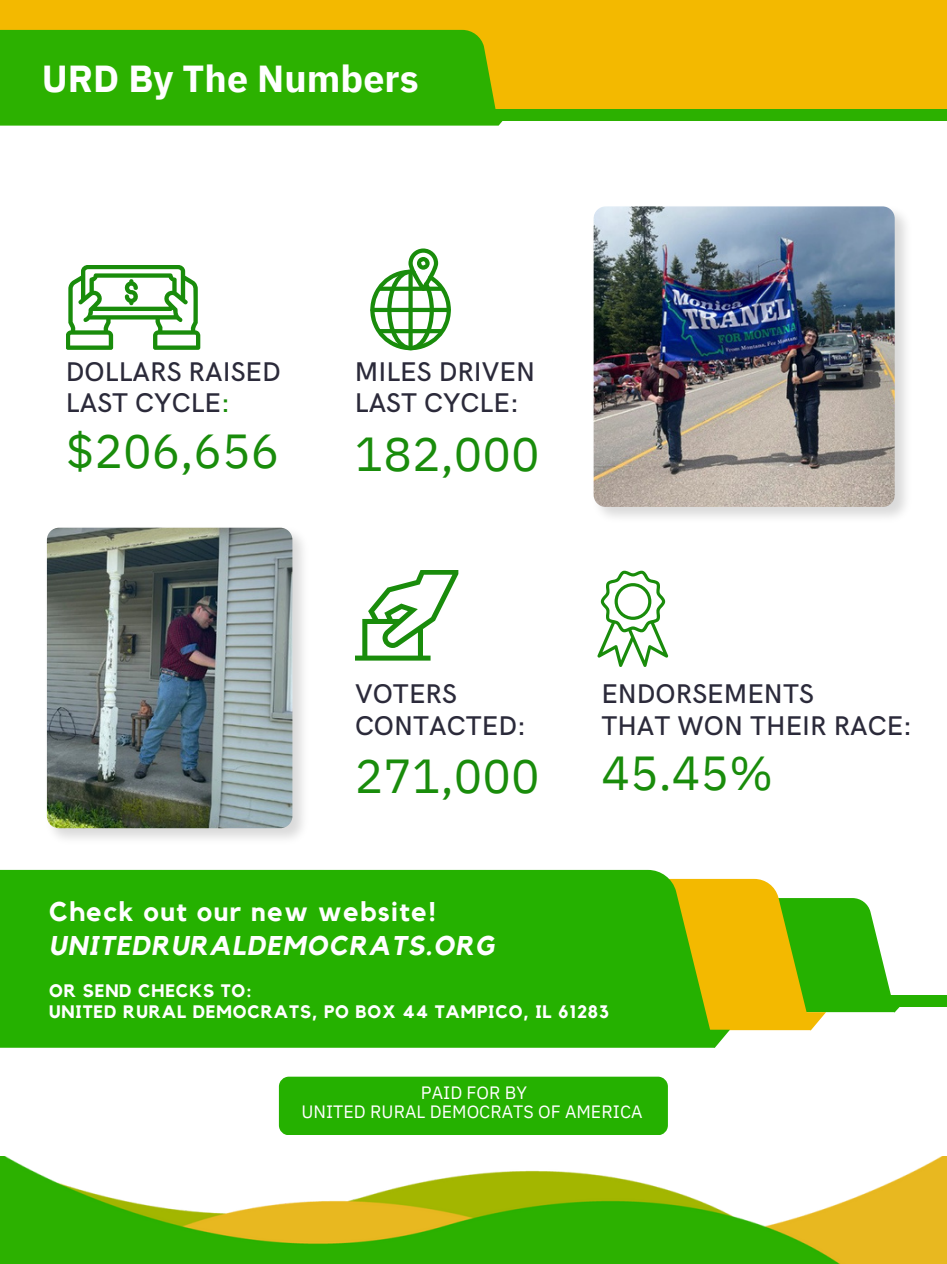
<style>
.page{position:relative;width:947px;height:1264px;background:#fff}
.page>*{position:absolute;margin:0;border:0;box-sizing:border-box;transform-origin:0 0}
.t1{font:47.55px "IBM Plex Sans";color:#198c0b}
.t2{font:700 37.5px "IBM Plex Sans";color:#fff}
.t3{font:500 27.15px/31.5px "HK Grotesk";color:#2b2a3a}
.t4{font:italic 700 27px "Kollektif";letter-spacing:.045em;color:#fff}
.t5{font:700 27px "Kollektif";letter-spacing:.05em;color:#fff}
.t6{font:700 18px "Kollektif";letter-spacing:.045em;color:#fff}
.t7{font:17.85px "IBM Plex Sans";color:#fff}
.s1{color:#198c0b}
</style>
<div class="page">
<img style="left:599px;top:206px;width:307px;height:311px">
<img style="left:593px;top:206px;width:301px;height:301px;border-radius:12px">
<img style="left:46px;top:530px;width:257px;height:309px">
<img style="left:47px;top:527px;width:245px;height:301px;border-radius:12px">
<svg style="left:66px;top:265px;width:134px;height:85px"></svg>
<svg style="left:355px;top:570px;width:103px;height:90px"></svg>
<svg style="left:370px;top:248px;width:80px;height:102px"></svg>
<svg style="left:597px;top:570px;width:71px;height:97px"></svg>
<div style="left:474px;top:983px;width:472px;height:23px;background:#25b100"></div>
<div style="left:0;top:856px;width:946px;height:138px;background:#fff"></div>
<svg style="left:894px;top:1006px;width:15px;height:6px"></svg>
<svg style="left:810px;top:898px;width:84px;height:114px;fill:#25b100"></svg>
<svg style="left:810px;top:1012px;width:15px;height:18px"></svg>
<svg style="left:714px;top:878px;width:96px;height:152px;fill:#f3b900"></svg>
<svg style="left:697px;top:1029px;width:32px;height:19px"></svg>
<div style="left:0;top:869px;width:714px;height:178px;background:#25b100"></div>
<div style="left:279px;top:1076px;width:388px;height:59px;background:#25b100;border-radius:10px"></div>
<div style="left:474px;top:98px;width:472px;height:23px;background:#2cb100"></div>
<div style="left:0;top:0;width:946px;height:109px;background:#f3b900"></div>
<div style="left:0;top:30px;width:503px;height:96px;background:#2cb100"></div>
<img style="left:0;top:1156px;width:946px;height:107px">
<p class="t2" style="left:42px;top:53px;width:378px">URD By The Numbers</p>
<p class="t3" style="left:66px;top:356px;width:216px">DOLLARS RAISED<br>LAST CYCLE<span class="s1">:</span></p>
<p class="t3" style="left:354px;top:356px;width:182px">MILES DRIVEN<br>LAST CYCLE:</p>
<p class="t1" style="left:66px;top:419px;width:215px">$206,656</p>
<p class="t1" style="left:354px;top:422px;width:186px">182,000</p>
<p class="t3" style="left:355px;top:679px;width:172px">VOTERS<br>CONTACTED:</p>
<p class="t3" style="left:601px;top:679px;width:214px">ENDORSEMENTS</p>
<p class="t3" style="left:601px;top:711px;width:312px">THAT WON THEIR RACE:</p>
<p class="t1" style="left:354px;top:744px;width:186px">271,000</p>
<p class="t1" style="left:601px;top:741px;width:173px">45.45%</p>
<p class="t5" style="left:49px;top:899px;width:388px">Check out our new website!</p>
<p class="t4" style="left:49px;top:932px;width:446px">UNITEDRURALDEMOCRATS.ORG</p>
<p class="t6" style="left:49px;top:982px;width:204px">OR SEND CHECKS TO:</p>
<p class="t6" style="left:49px;top:1003px;width:561px">UNITED RURAL DEMOCRATS, PO BOX 44 TAMPICO, IL 61283</p>
<p class="t7" style="left:421px;top:1080px;width:108px">PAID FOR BY</p>
<p class="t7" style="left:301px;top:1100px;width:342px">UNITED RURAL DEMOCRATS OF AMERICA</p>
</div>
